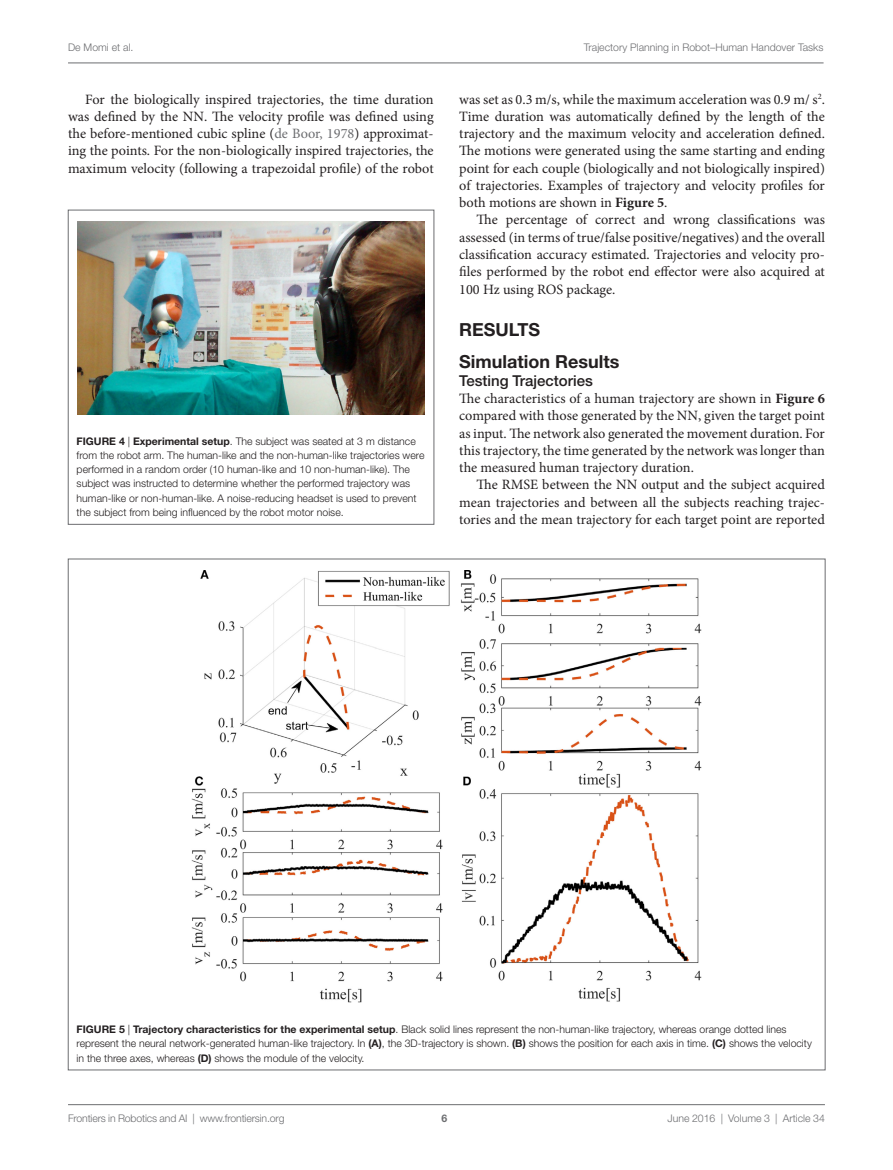
<style>
.page{position:relative;width:893px;height:1170px;background:#fff}
.page>*{position:absolute;margin:0;border:0;box-sizing:border-box;transform-origin:0 0}
.t1{font:700 18px/31.5px "Helvetica Neue LT Std";color:#231f20}
.t2{font:500 15px "Helvetica Neue LT Std";color:#231f20}
.t3{font:14.25px/17.2px "Minion Pro";letter-spacing:-.005em;color:#231f20;text-align:justify}
.t4{font:300 10.5px/14.2px "Helvetica Neue LT Std";color:#231f20}
.t5{font:300 10.5px "Helvetica Neue LT Std";color:#6c6d70}
.t6{font:700 10.5px "Helvetica Neue LT Std";color:#6c6d70}
.s1{color:#6c6d70}
.s2{font-weight:700}
</style>
<div class="page">
<img style="left:192px;top:570px;width:510px;height:432px">
<img style="left:78px;top:221px;width:346px;height:193px">
<hr style="left:68px;top:63px;width:756px;height:1px;background:#6c6d70">
<hr style="left:68px;top:1104px;width:757px;height:1px;background:#6c6d70">
<p class="t5" style="left:68px;top:41px;width:67px">De Momi et al.</p>
<p class="t5" style="left:584px;top:41px;width:241px">Trajectory Planning in Robot–Human Handover Tasks</p>
<p class="t3" style="left:68px;top:90px;width:367px;text-indent:17px">For the biologically inspired trajectories, the time duration was defined by the NN. The velocity profile was defined using the before-mentioned cubic spline (<span class="s1">de Boor, 1978</span>) approximat&shy;ing the points. For the non-biologically inspired trajectories, the maximum velocity (following a trapezoidal profile) of the robot</p>
<p class="t3" style="left:459px;top:90px;width:367px">was set as 0.3 m/s, while the maximum acceleration was 0.9 m/ s<sup>2</sup>.<br>Time duration was automatically defined by the length of the trajectory and the maximum velocity and acceleration defined.<br>The motions were generated using the same starting and ending point for each couple (biologically and not biologically inspired) of trajectories. Examples of trajectory and velocity profiles for both motions are shown in <span class="s2">Figure 5</span>.</p>
<p class="t3" style="left:459px;top:211px;width:367px;text-indent:17px">The percentage of correct and wrong classifications was assessed (in terms of true/false positive/negatives) and the overall classification accuracy estimated. Trajectories and velocity pro&shy;files performed by the robot end effector were also acquired at 100 Hz using ROS package.</p>
<p class="t1" style="left:459px;top:313px;width:13px">RES</p>
<p class="t1" style="left:459px;top:313px;width:162px;text-indent:36px">ULTS<br>Simulation Results</p>
<p class="t2" style="left:459px;top:371px;width:135px">Testing Trajectories</p>
<p class="t3" style="left:459px;top:390px;width:367px">The characteristics of a human trajectory are shown in <span class="s2">Figure 6 </span>compared with those generated by the NN, given the target point as input. The network also generated the movement duration. For this trajectory, the time generated by the network was longer than the measured human trajectory duration.</p>
<p class="t3" style="left:459px;top:476px;width:367px;text-indent:17px">The RMSE between the NN output and the subject acquired mean trajectories and between all the subjects reaching trajec&shy;tories and the mean trajectory for each target point are reported</p>
<p class="t4" style="left:77px;top:433px;width:349px"><span class="s2">FIG URE 4</span> | <span class="s2">Experimental setup</span>. The subject was seated at 3 m distance from the robot arm. The human-like and the non-human-like trajectories were performed in a random order (10 human-like and 10 non-human-like). The subject was instructed to determine whether the performed trajectory was human-like or non-human-like. A noise-reducing headset is used to prevent the subject from being influenced by the robot motor noise.</p>
<p class="t4" style="left:77px;top:1021px;width:737px"><span class="s2">FIG URE 5</span> | <span class="s2">Trajectory characteristics for the experimental setup</span>. Black solid lines represent the non-human-like trajectory, whereas orange dotted lines represent the neural network-generated human-like trajectory. In <span class="s2">(A)</span>, the 3D-trajectory is shown. <span class="s2">(B)</span> shows the position for each axis in time. <span class="s2">(C)</span> shows the velocity in the three axes, whereas <span class="s2">(D)</span> shows the module of the velocity.</p>
<p class="t5" style="left:68px;top:1111px;width:218px">Frontiers in Robotics and AI | www.frontiersin.org</p>
<p class="t5" style="left:667px;top:1111px;width:159px">June 2016 | Volume 3 | Article 34</p>
<p class="t6" style="left:441px;top:1111px;width:7px">6</p>
</div>
